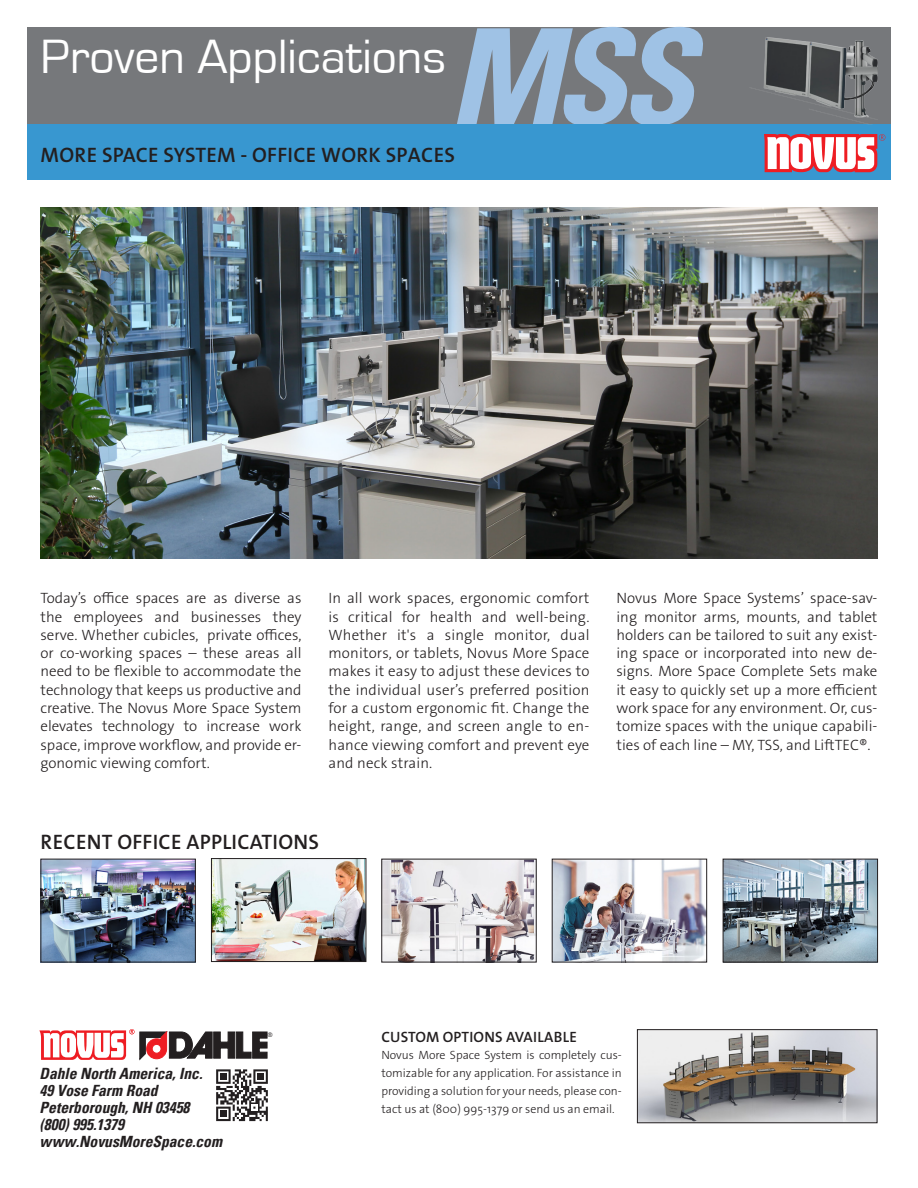
<style>
.page{position:relative;width:918px;height:1188px;background:#fff}
.page>*{position:absolute;margin:0;border:0;box-sizing:border-box;transform-origin:0 0}
.t1{font:italic 700 condensed 133.8px "Univers";color:#9fc2e5}
.t2{font:49.65px "Eurostile";color:#fff}
.t3{font:600 21px "The Sans Os F";letter-spacing:.015em;color:#231f20}
.t4{font:italic 700 condensed 15.45px "Univers";color:#231f20}
.t5{font:300 15px/18.3px "The Sans Os F";color:#231f20;text-align:justify}
.t6{font:600 15px "The Sans Os F";letter-spacing:.015em;color:#231f20}
.t7{font:300 12px/18.3px "The Sans Os F";color:#231f20;text-align:justify}
.t8{font:7.05px "Trebuchet MS";color:#231f20}
</style>
<div class="page">
<svg style="left:140px;top:1032px;width:127px;height:28px"></svg>
<svg style="left:39px;top:1029px;width:95px;height:31px"></svg>
<svg style="left:216px;top:1121px;width:52px;height:1px"></svg>
<svg style="left:216px;top:1069px;width:52px;height:52px"></svg>
<div style="left:27px;top:27px;width:864px;height:99px;background:#76787b"></div>
<div style="left:27px;top:125px;width:864px;height:55px;background:#3897d0"></div>
<img style="left:749px;top:38px;width:129px;height:87px">
<img style="left:40px;top:207px;width:838px;height:351px">
<img style="left:639px;top:1031px;width:236px;height:90px">
<div style="left:637px;top:1029px;width:240px;height:94px;border:1px solid #231f20"></div>
<img style="left:42px;top:861px;width:152px;height:99px">
<div style="left:40px;top:859px;width:156px;height:103px;border:1px solid #231f20"></div>
<img style="left:725px;top:861px;width:151px;height:99px">
<div style="left:723px;top:859px;width:155px;height:103px;border:1px solid #231f20"></div>
<img style="left:383px;top:861px;width:152px;height:99px">
<div style="left:381px;top:859px;width:156px;height:103px;border:1px solid #231f20"></div>
<img style="left:554px;top:861px;width:151px;height:99px">
<img style="left:213px;top:860px;width:151px;height:100px">
<div style="left:211px;top:858px;width:155px;height:104px;border:1px solid #231f20"></div>
<svg style="left:764px;top:134px;width:121px;height:38px;background:#e7a7ae"></svg>
<p class="t2" style="left:40px;top:30px;width:407px">Proven Applications</p>
<p class="t1" style="left:449px;top:-5px;width:247px">MSS</p>
<p class="t3" style="left:41px;top:141px;width:416px">MORE SPACE SYSTEM - OFFICE WORK SPACES</p>
<p class="t5" style="left:40px;top:589px;width:263px">Today’s office spaces are as diverse as the employees and businesses they serve. Whether cubicles, private offices, or co-working spaces – these areas all need to be flexible to accommodate the technology that keeps us productive and creative. The Novus More Space System elevates technology to increase work space, improve workflow, and provide er&shy;gonomic viewing comfort.</p>
<p class="t5" style="left:328px;top:589px;width:263px">In all work spaces, ergonomic comfort is critical for health and well-being.<br>Whether it's a single monitor, dual monitors, or tablets, Novus More Space makes it easy to adjust these devices to the individual user’s preferred position for a custom ergonomic fit. Change the height, range, and screen angle to en&shy;hance viewing comfort and prevent eye and neck strain.</p>
<p class="t5" style="left:616px;top:589px;width:263px">Novus More Space Systems’ space-sav&shy;ing monitor arms, mounts, and tablet holders can be tailored to suit any exist&shy;ing space or incorporated into new de&shy;signs. More Space Complete Sets make it easy to quickly set up a more efficient work space for any environment. Or, cus&shy;tomize spaces with the unique capabili&shy;ties of each line – MY, TSS, and LiftTEC®.</p>
<p class="t3" style="left:41px;top:829px;width:280px">RECENT OFFICE APPLICATIONS</p>
<p class="t4" style="left:40px;top:1064px;width:164px">Dahle North America, Inc.</p>
<p class="t4" style="left:40px;top:1081px;width:119px">49 Vose Farm Road</p>
<p class="t4" style="left:40px;top:1098px;width:151px">Peterborough, NH 03458</p>
<p class="t4" style="left:40px;top:1115px;width:86px">(800) 995.1379</p>
<p class="t4" style="left:40px;top:1132px;width:184px">www.NovusMoreSpace.com</p>
<p class="t8" style="left:268px;top:1030px;width:6px">®</p>
<p class="t6" style="left:381px;top:1028px;width:197px">CUSTOM OPTIONS AVAILABLE</p>
<p class="t7" style="left:381px;top:1045px;width:242px">Novus More Space System is completely cus&shy;tomizable for any application. For assistance in providing a solution for your needs, please con&shy;tact us at (800) 995-1379 or send us an email.</p>
</div>
